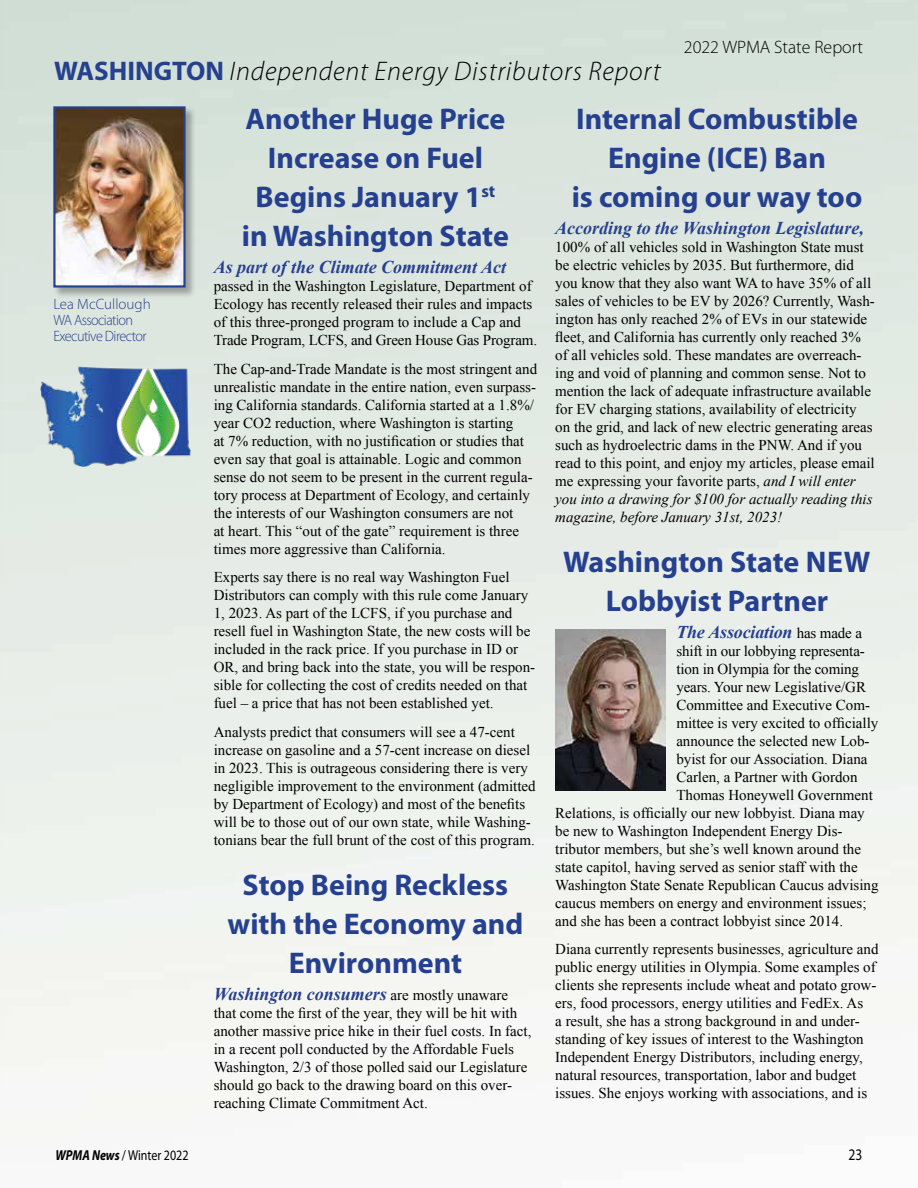
<style>
.page{position:relative;width:918px;height:1188px;background:#fff}
.page>*{position:absolute;margin:0;border:0;box-sizing:border-box;transform-origin:0 0}
.t1{font:700 30px/39px "Myriad Pro";color:#25408f;text-align:center}
.t2{font:italic 300 27px "Myriad Pro";letter-spacing:.03em;color:#000}
.t3{font:italic 700 18px "Times New Roman";color:#25408f}
.t4{font:300 18px "Myriad Pro";color:#000}
.t5{font:16.2px "Myriad Pro";color:#000;scale:.83 1}
.t6{font:15px/18px "Times New Roman";color:#000}
.t7{font:300 15px/15.9px "Myriad Pro";letter-spacing:-.04em;color:#25408f}
.t8{font:14.4px "Myriad Pro";color:#000;scale:.83 1}
.s1{font-weight:700;font-style:normal;color:#25408f}
.s2{font-weight:400;font-style:normal;font-size:15px;color:#000}
.s3{font-style:italic}
.s4{font-weight:700;font-style:italic}
</style>
<div class="page">
<img style="left:0;top:0;width:918px;height:1145px">
<div style="left:53px;top:106px;width:143px;height:192px;background:#000;opacity:.3"></div>
<img style="left:56px;top:109px;width:127px;height:176px">
<div style="left:53px;top:106px;width:133px;height:182px;border:2px solid #25408f"></div>
<img style="left:41px;top:366px;width:149px;height:100px">
<img style="left:555px;top:629px;width:111px;height:161px">
<h2 class="t2" style="left:54px;top:55px;width:608px"><span class="s1">WASHINGTON</span> Independent Energy Distributors Report</h2>
<p class="t4" style="left:684px;top:36px;width:181px">2022 WPMA State Report</p>
<p class="t7" style="left:53px;top:296px;width:99px">Lea McCullough<br>WA Association<br>Executive Director</p>
<h1 class="t1" style="left:242px;top:98px;width:269px">Another Huge Price<br>Increase on Fuel<br>Begins January 1<sup>st </sup>in Washington State</h1>
<p class="t3" style="left:214px;top:254px;width:294px">As part of the Climate Commitment Act</p>
<p class="t6" style="left:214px;top:277px;width:325px">passed in the Washington Legislature, Department of Ecology has recently released their rules and impacts of this three-pronged program to include a Cap and Trade Program, LCFS, and Green House Gas Program.</p>
<p class="t6" style="left:214px;top:359px;width:325px">The Cap-and-Trade Mandate is the most stringent and unrealistic mandate in the entire nation, even surpass&shy;ing California standards. California started at a 1.8%/ year CO2 reduction, where Washington is starting<br>at 7% reduction, with no justification or studies that even say that goal is attainable. Logic and common sense do not seem to be present in the current regula&shy;tory process at Department of Ecology, and certainly the interests of our Washington consumers are not<br>at heart. This “out of the gate” requirement is three times more aggressive than California.</p>
<p class="t6" style="left:214px;top:568px;width:323px">Experts say there is no real way Washington Fuel Distributors can comply with this rule come January 1, 2023. As part of the LCFS, if you purchase and resell fuel in Washington State, the new costs will be included in the rack price. If you purchase in ID or OR, and bring back into the state, you will be respon&shy;sible for collecting the cost of credits needed on that fuel – a price that has not been established yet.</p>
<p class="t6" style="left:214px;top:723px;width:324px">Analysts predict that consumers will see a 47-cent increase on gasoline and a 57-cent increase on diesel in 2023. This is outrageous considering there is very negligible improvement to the environment (admitted by Department of Ecology) and most of the benefits will be to those out of our own state, while Washing&shy;tonians bear the full brunt of the cost of this program.</p>
<h1 class="t1" style="left:228px;top:864px;width:297px">Stop Being Reckless with the Economy and<br>Environment</h1>
<p class="t3" style="left:214px;top:981px;width:296px">Washington consumers <span class="s2">are mostly unaware</span></p>
<p class="t6" style="left:214px;top:1004px;width:319px">that come the first of the year, they will be hit with another massive price hike in their fuel costs. In fact, in a recent poll conducted by the Affordable Fuels Washington, 2/3 of those polled said our Legislature should go back to the drawing board on this over&shy;reaching Climate Commitment Act.</p>
<h1 class="t1" style="left:572px;top:98px;width:292px">Internal Combustible<br>Engine (ICE) Ban<br>is coming our way too</h1>
<p class="t3" style="left:555px;top:215px;width:310px">According to the Washington Legislature,</p>
<p class="t6" style="left:555px;top:238px;width:321px">100% of all vehicles sold in Washington State must be electric vehicles by 2035. But furthermore, did you know that they also want WA to have 35% of all sales of vehicles to be EV by 2026? Currently, Wash&shy;ington has only reached 2% of EVs in our statewide fleet, and California has currently only reached 3% of all vehicles sold. These mandates are overreach&shy;ing and void of planning and common sense. Not to mention the lack of adequate infrastructure available for EV charging stations, availability of electricity on the grid, and lack of new electric generating areas such as hydroelectric dams in the PNW. And if you read to this point, and enjoy my articles, please email me expressing your favorite parts, <span class="s3">and I will enter you into a drawing for $100 for actually reading this magazine, before January 31st, 2023!</span></p>
<h1 class="t1" style="left:563px;top:541px;width:309px">Washington State NEW<br>Lobbyist Partner</h1>
<p class="t3" style="left:676px;top:619px;width:187px">The Association <span class="s2">has made a</span></p>
<p class="t6" style="left:676px;top:641px;width:190px">shift in our lobbying representa-</p>
<p class="t6" style="left:676px;top:659px;width:184px">tion in Olympia for the coming</p>
<p class="t6" style="left:676px;top:677px;width:191px">years. Your new Legislative/GR</p>
<p class="t6" style="left:676px;top:695px;width:195px">Committee and Executive Com-</p>
<p class="t6" style="left:676px;top:713px;width:204px">mittee is very excited to officially</p>
<p class="t6" style="left:676px;top:731px;width:195px">announce the selected new Lob-</p>
<p class="t6" style="left:676px;top:749px;width:193px">byist for our Association. Diana</p>
<p class="t6" style="left:676px;top:767px;width:183px">Carlen, a Partner with Gordon</p>
<p class="t6" style="left:676px;top:785px;width:198px">Thomas Honeywell Government</p>
<p class="t6" style="left:555px;top:803px;width:311px">Relations, is officially our new lobbyist. Diana may</p>
<p class="t6" style="left:555px;top:821px;width:289px">be new to Washington Independent Energy Dis-</p>
<p class="t6" style="left:555px;top:839px;width:307px">tributor members, but she’s well known around the</p>
<p class="t6" style="left:555px;top:857px;width:304px">state capitol, having served as senior staff with the</p>
<p class="t6" style="left:555px;top:875px;width:325px">Washington State Senate Republican Caucus advising</p>
<p class="t6" style="left:555px;top:893px;width:313px">caucus members on energy and environment issues;</p>
<p class="t6" style="left:555px;top:911px;width:289px">and she has been a contract lobbyist since 2014.</p>
<p class="t6" style="left:555px;top:940px;width:325px">Diana currently represents businesses, agriculture and public energy utilities in Olympia. Some examples of clients she represents include wheat and potato grow&shy;ers, food processors, energy utilities and FedEx. As<br>a result, she has a strong background in and under&shy;standing of key issues of interest to the Washington Independent Energy Distributors, including energy, natural resources, transportation, labor and budget issues. She enjoys working with associations, and is</p>
<p class="t8" style="left:56px;top:1146px;width:162px"><span class="s4">WPMA News</span> / Winter 2022</p>
<p class="t5" style="left:849px;top:1144px;width:18px">23</p>
</div>
